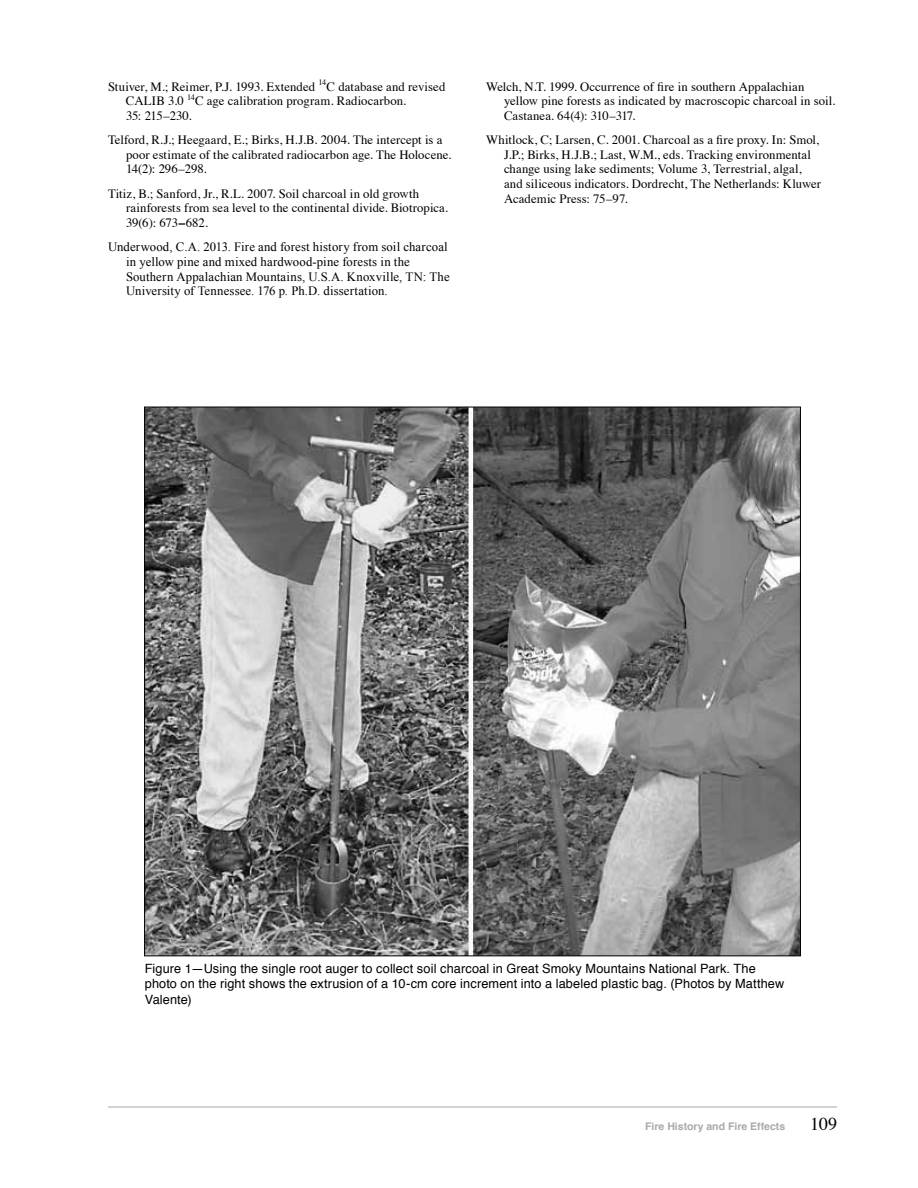
<style>
.page{position:relative;width:918px;height:1188px;background:#fff}
.page>*{position:absolute;margin:0;border:0;box-sizing:border-box;transform-origin:0 0}
.t1{font:18px "Times";color:#000}
.t2{font:12.75px/14.5px "Times";letter-spacing:.005em;color:#000}
.t3{font:12.75px/14.5px "Times New Roman";letter-spacing:.01em;color:#000}
.t4{font:12.75px/15.8px "Helvetica";letter-spacing:.01em;color:#000}
.t5{font:700 10.5px "Helvetica";color:#a7a9ac}
.s1{font-weight:700}
</style>
<div class="page">
<hr style="left:108px;top:1107px;width:729px;height:1px;background:#a7a9ac">
<img style="left:146px;top:409px;width:653px;height:545px">
<p class="t2" style="left:126px;top:78px;width:321px;text-indent:-18px">Stuiver, M.; Reimer, P.J. 1993. Extended <sup>14</sup>C database and revised<br>CALIB 3.0 <sup>14</sup>C age calibration program. Radiocarbon.<br>35: 215–230.</p>
<p class="t2" style="left:126px;top:132px;width:327px;text-indent:-18px">Telford, R.J.; Heegaard, E.; Birks, H.J.B. 2004. The intercept is a poor estimate of the calibrated radiocarbon age. The Holocene.<br>14(2): 296–298.</p>
<p class="t2" style="left:126px;top:185px;width:324px;text-indent:-18px">Titiz, B.; Sanford, Jr., R.L. 2007. Soil charcoal in old growth rainforests from sea level to the continental divide. Biotropica.<br>39(6): 673<span class="s1">–</span>682.</p>
<p class="t3" style="left:126px;top:240px;width:325px;text-indent:-18px">Underwood, C.A. 2013. Fire and forest history from soil charcoal in yellow pine and mixed hardwood-pine forests in the Southern Appalachian Mountains, U.S.A. Knoxville, TN: The University of Tennessee. 176 p. Ph.D. dissertation.</p>
<p class="t2" style="left:504px;top:78px;width:333px;text-indent:-18px">Welch, N.T. 1999. Occurrence of fire in southern Appalachian yellow pine forests as indicated by macroscopic charcoal in soil.<br>Castanea. 64(4): 310–317.</p>
<p class="t2" style="left:504px;top:131px;width:318px;text-indent:-18px">Whitlock, C; Larsen, C. 2001. Charcoal as a fire proxy. In: Smol, J.P.; Birks, H.J.B.; Last, W.M., eds. Tracking environmental change using lake sediments; Volume 3, Terrestrial, algal, and siliceous indicators. Dordrecht, The Netherlands: Kluwer Academic Press: 75–97.</p>
<p class="t4" style="left:145px;top:961px;width:641px">Figure 1―Using the single root auger to collect soil charcoal in Great Smoky Mountains National Park. The photo on the right shows the extrusion of a 10-cm core increment into a labeled plastic bag. (Photos by Matthew<br>Valente)</p>
<p class="t5" style="left:645px;top:1118px;width:142px">Fire History and Fire Effects</p>
<h1 class="t1" style="left:810px;top:1107px;width:28px">109</h1>
</div>
